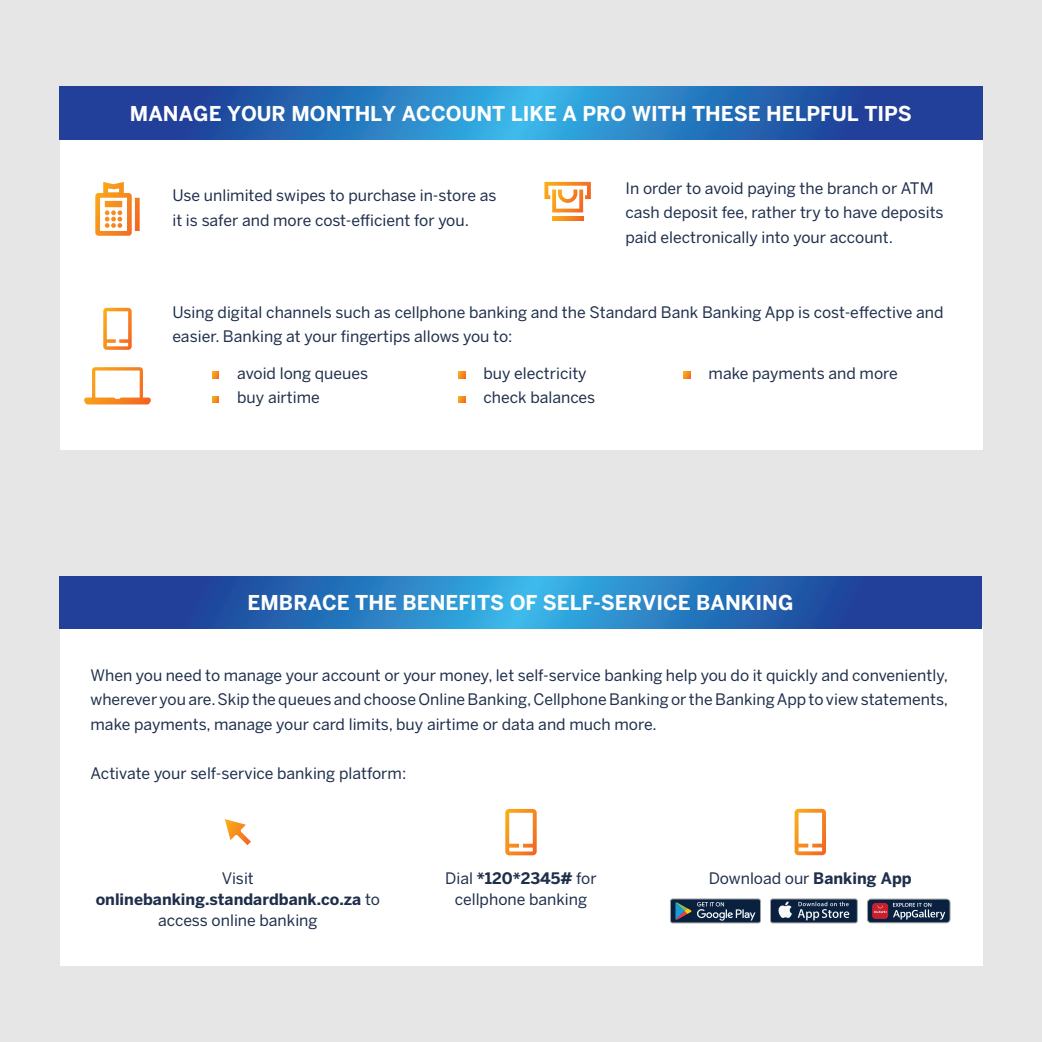
<style>
.page{position:relative;width:1042px;height:1042px;background:#e6e6e7}
.page>*{position:absolute;margin:0;border:0;box-sizing:border-box;transform-origin:0 0}
.t1{font:700 20.3px "Benton Sans";color:#fff}
.t2{font:15.75px/24.5px "Benton Sans";color:#1f2f4b}
.t3{font:700 15.75px/21px "Benton Sans";color:#1f2f4b;text-align:center}
.s1{font-weight:400}
.s2{font-weight:700}
</style>
<div class="page">
<div style="left:60px;top:87px;width:922px;height:363px;background:#fff"></div>
<svg style="left:60px;top:87px;width:922px;height:53px;background:#2769b4"></svg>
<svg style="left:212px;top:372px;width:7px;height:6px"></svg>
<svg style="left:212px;top:396px;width:7px;height:6px"></svg>
<svg style="left:458px;top:372px;width:7px;height:6px"></svg>
<svg style="left:458px;top:396px;width:7px;height:6px"></svg>
<svg style="left:684px;top:372px;width:6px;height:6px"></svg>
<svg style="left:552px;top:216px;width:31px;height:4px"></svg>
<svg style="left:544px;top:182px;width:47px;height:30px"></svg>
<svg style="left:95px;top:182px;width:45px;height:54px"></svg>
<svg style="left:103px;top:308px;width:29px;height:42px"></svg>
<svg style="left:84px;top:367px;width:67px;height:37px"></svg>
<div style="left:60px;top:627px;width:922px;height:339px;background:#fff"></div>
<svg style="left:59px;top:576px;width:923px;height:53px;background:#2769b4"></svg>
<div style="left:670px;top:899px;width:90px;height:24px;background:#09213f;border-radius:2px"></div>
<div style="left:670px;top:898px;width:91px;height:25px;border:1px solid #a2a3a3;border-radius:2px"></div>
<svg style="left:675px;top:902px;width:80px;height:19px"></svg>
<div style="left:770px;top:899px;width:87px;height:24px;background:#09213f;border-radius:2px"></div>
<div style="left:770px;top:898px;width:87px;height:25px;border:1px solid #a2a3a3;border-radius:2px"></div>
<svg style="left:778px;top:901px;width:71px;height:19px"></svg>
<svg style="left:867px;top:898px;width:84px;height:26px;background:#555266"></svg>
<svg style="left:794px;top:809px;width:32px;height:46px"></svg>
<svg style="left:505px;top:809px;width:32px;height:46px"></svg>
<svg style="left:225px;top:819px;width:26px;height:26px"></svg>
<p class="t1" style="left:130px;top:101px;width:783px">MANAGE YOUR MONTHLY ACCOUNT LIKE A PRO WITH THESE HELPFUL TIPS</p>
<p class="t2" style="left:172px;top:183px;width:326px">Use unlimited swipes to purchase in-store as it is safer and more cost-efficient for you.</p>
<p class="t2" style="left:625px;top:175px;width:319px">In order to avoid paying the branch or ATM cash deposit fee, rather try to have deposits paid electronically into your account.</p>
<p class="t2" style="left:172px;top:299px;width:773px">Using digital channels such as cellphone banking and the Standard Bank Banking App is cost-effective and easier. Banking at your fingertips allows you to:</p>
<p class="t2" style="left:237px;top:361px;width:132px">avoid long queues</p>
<p class="t2" style="left:237px;top:385px;width:84px">buy airtime</p>
<p class="t2" style="left:483px;top:361px;width:105px">buy electricity</p>
<p class="t2" style="left:483px;top:385px;width:113px">check balances</p>
<p class="t2" style="left:708px;top:361px;width:191px">make payments and more</p>
<p class="t1" style="left:247px;top:590px;width:547px">EMBRACE THE BENEFITS OF SELF-SERVICE BANKING</p>
<p class="t2" style="left:90px;top:662px;width:859px;text-align:justify">When you need to manage your account or your money, let self-service banking help you do it quickly and conveniently, wherever you are. Skip the queues and choose Online Banking, Cellphone Banking or the Banking App to view statements, make payments, manage your card limits, buy airtime or data and much more.</p>
<p class="t2" style="left:90px;top:760px;width:317px">Activate your self-service banking platform:</p>
<p class="t2" style="left:222px;top:866px;width:34px">Visit</p>
<p class="t3" style="left:96px;top:889px;width:286px">onlinebanking.standardbank.co.za <span class="s1">to access online banking</span></p>
<p class="t2" style="left:445px;top:868px;width:153px;line-height:21px;text-align:center">Dial <span class="s2">*120*2345#</span> for cellphone banking</p>
<p class="t2" style="left:709px;top:866px;width:204px">Download our <span class="s2">Banking App</span></p>
</div>
